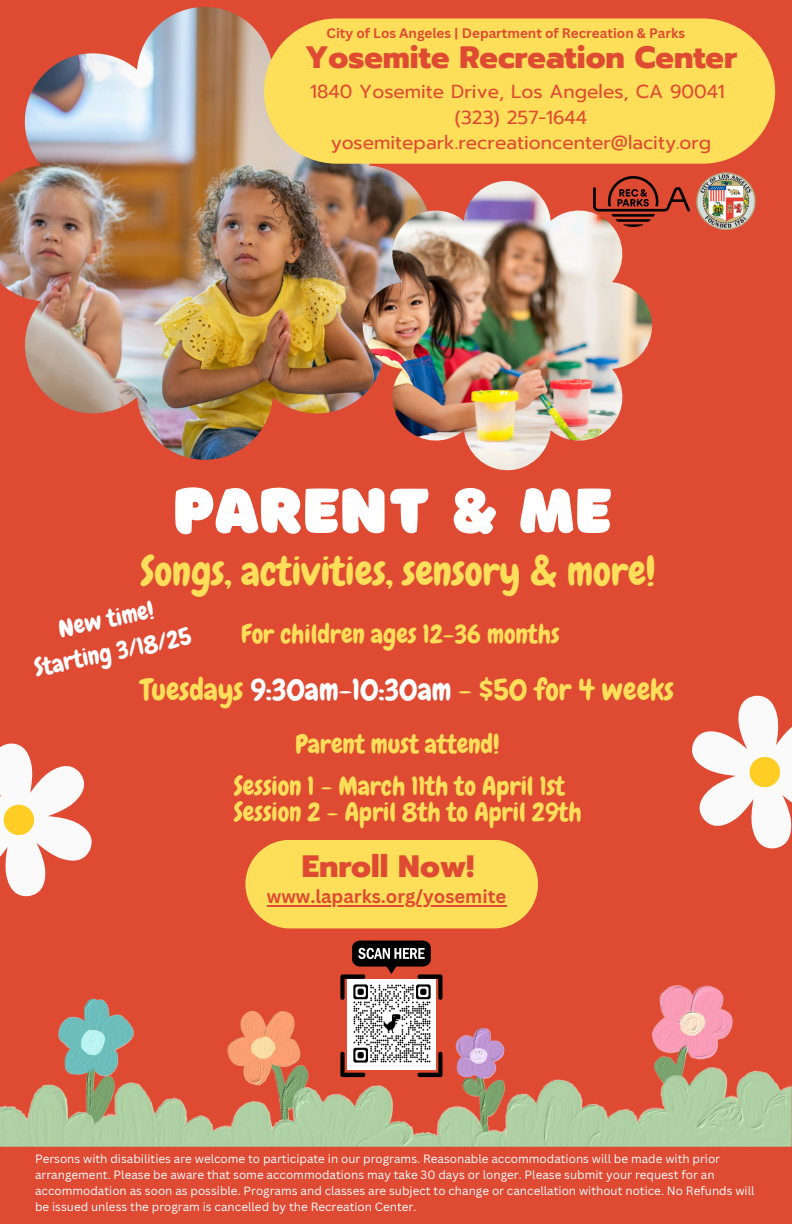
<style>
.page{position:relative;width:792px;height:1224px;background:#df4a33}
.page>*{position:absolute;margin:0;border:0;box-sizing:border-box;transform-origin:0 0}
.t1{font:66px "Borsok";color:#fff}
.t2{font:40px "Chewy";color:#ffde59}
.t3{font:800 30.8px "Prompt";color:#df4a33}
.t4{font:30px "Chewy";color:#ffde59}
.t5{font:26px/25.6px "Chewy";color:#ffde59}
.t6{font:24.2px/33px "Chewy";color:#fff;text-align:center}
.t7{font:18.8px/25.6px "Prompt";color:#df4a33;text-align:center}
.t8{font:700 18.4px "Canva Sans";color:#df4a33}
.t9{font:700 13.4px "Canva Sans";color:#df4a33}
.t10{font:11.6px/16.4px "Canva Sans";color:#fff}
.s1{color:#fff}
</style>
<div class="page">
<img style="left:0;top:7px;width:407px;height:453px">
<img style="left:363px;top:181px;width:289px;height:289px">
<img style="left:0;top:984px;width:792px;height:162px">
<div style="left:264px;top:18px;width:511px;height:146px;background:#ffde59;border-radius:73px"></div>
<svg style="left:0;top:744px;width:92px;height:152px"></svg>
<svg style="left:692px;top:696px;width:100px;height:152px"></svg>
<img style="left:594px;top:177px;width:96px;height:49px">
<img style="left:697px;top:172px;width:58px;height:57px">
<svg style="left:340px;top:1051px;width:25px;height:26px"></svg>
<svg style="left:418px;top:1051px;width:24px;height:26px"></svg>
<svg style="left:340px;top:941px;width:102px;height:60px"></svg>
<img style="left:347px;top:980px;width:89px;height:90px">
<svg style="left:245px;top:840px;width:293px;height:88px;background:#fcd356"></svg>
<hr style="left:267px;top:905px;width:239px;height:1px;background:#df4a33">
<p class="t9" style="left:327px;top:24px;width:360px">City of Los Angeles | Department of Recreation &amp; Parks</p>
<p class="t3" style="left:305px;top:35px;width:433px">Yosemite Recreation Center</p>
<p class="t7" style="left:310px;top:79px;width:416px">1840 Yosemite Drive, Los Angeles, CA 90041</p>
<p class="t7" style="left:331px;top:105px;width:382px">(323) 257-1644 yosemitepark.recreationcenter@lacity.org</p>
<p class="t1" style="left:173px;top:471px;width:441px">PARENT &amp; ME</p>
<p class="t2" style="left:140px;top:545px;width:517px">Songs, activities, sensory &amp; more!</p>
<h5 class="t6" style="left:25px;top:620px;width:161px;rotate:-12deg">New time!<br>Starting 3/18/25</h5>
<h2 class="t5" style="left:241px;top:622px;width:320px">For children ages 12-36 months</h2>
<p class="t4" style="left:140px;top:670px;width:535px">Tuesdays <span class="s1">9:30am-10:30am</span> - $50 for 4 weeks</p>
<h1 class="t5" style="left:296px;top:732px;width:205px">Parent must attend!</h1>
<h5 class="t5" style="left:234px;top:774px;width:349px">Session 1 - March 11th to April 1st<br>Session 2 - April 8th to April 29th</h5>
<p class="t3" style="left:302px;top:844px;width:174px">Enroll Now!</p>
<p class="t8" style="left:267px;top:884px;width:241px">www.laparks.org/yosemite</p>
<p class="t10" style="left:35px;top:1150px;width:721px">Persons with disabilities are welcome to participate in our programs. Reasonable accommodations will be made with prior arrangement. Please be aware that some accommodations may take 30 days or longer. Please submit your request for an accommodation as soon as possible. Programs and classes are subject to change or cancellation without notice. No Refunds will be issued unless the program is cancelled by the Recreation Center.</p>
</div>
